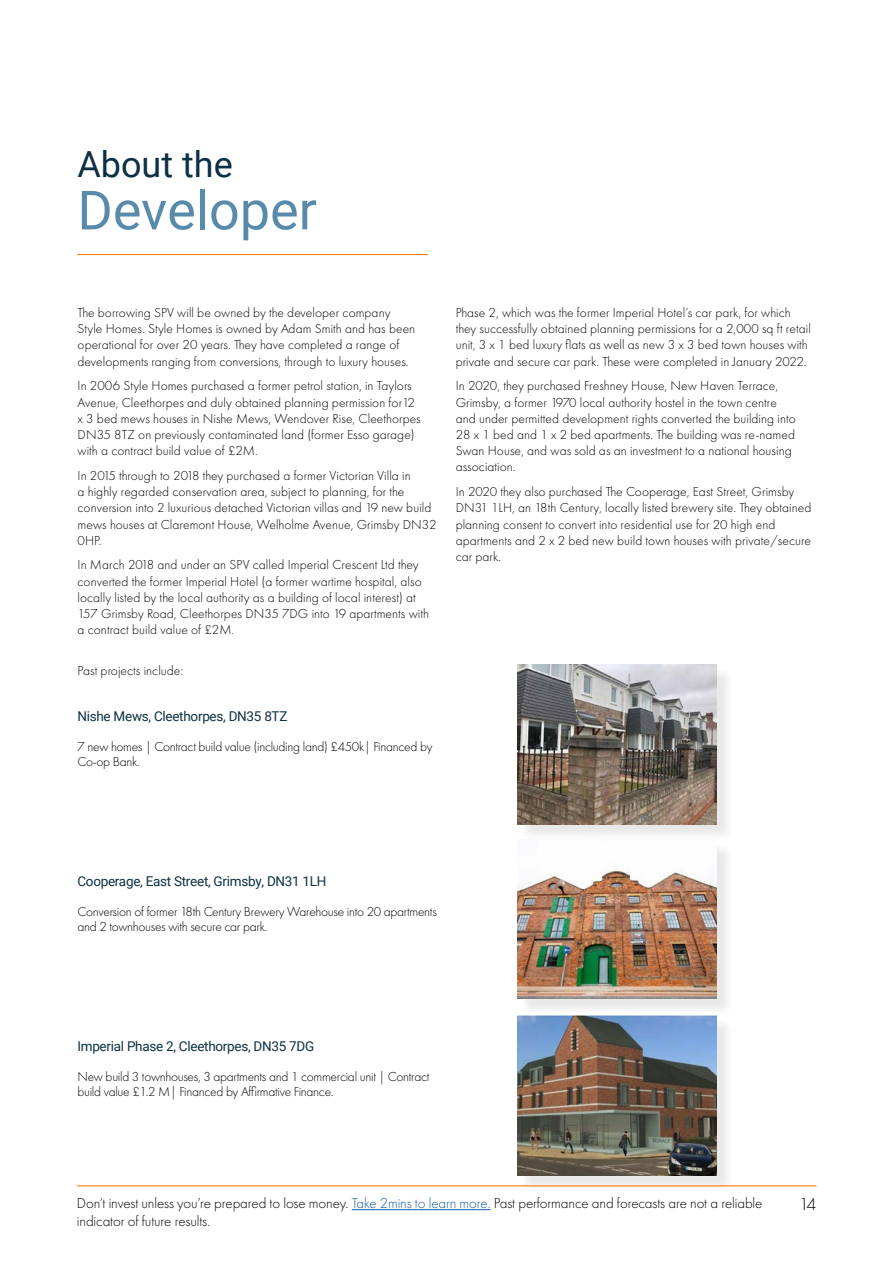
<style>
.page{position:relative;width:893px;height:1263px;background:#fff}
.page>*{position:absolute;margin:0;border:0;box-sizing:border-box;transform-origin:0 0}
.t1{font:54px "Roboto";color:#578aab}
.t2{font:36px "Roboto";color:#0d3042}
.t3{font:300 18px "Futura PT";color:#040503}
.t4{font:300 15px "Futura PT";letter-spacing:-.01em;color:#040503}
.t5{font:300 13.5px/16.2px "Futura PT";letter-spacing:.005em;color:#040503}
.t6{font:300 13.5px/15px "Futura PT";letter-spacing:-.02em;color:#040503}
.t7{font:13.5px "Roboto";letter-spacing:-.02em;color:#0d3042}
.s1{color:#175d9e}
</style>
<div class="page">
<hr style="left:77px;top:254px;width:351px;height:1px;background:#fe7c00">
<div style="left:520px;top:842px;width:214px;height:174px;background:#231f20;opacity:.1"></div>
<img style="left:517px;top:843px;width:200px;height:156px">
<div style="left:520px;top:1017px;width:214px;height:176px;background:#231f20;opacity:.1"></div>
<img style="left:517px;top:1015px;width:200px;height:160px">
<div style="left:520px;top:667px;width:214px;height:176px;background:#231f20;opacity:.1"></div>
<img style="left:517px;top:664px;width:200px;height:161px">
<hr style="left:77px;top:1185px;width:739px;height:1px;background:#fe7c00">
<hr style="left:352px;top:1209px;width:139px;height:1px;background:#175d9e">
<p class="t2" style="left:77px;top:139px;width:157px">About the</p>
<p class="t1" style="left:77px;top:172px;width:241px">Developer</p>
<p class="t5" style="left:78px;top:305px;width:339px">The borrowing SPV will be owned by the developer company Style Homes. Style Homes is owned by Adam Smith and has been operational for over 20 years. They have completed a range of developments ranging from conversions, through to luxury houses.</p>
<p class="t5" style="left:78px;top:378px;width:345px">In 2006 Style Homes purchased a former petrol station, in Taylors Avenue, Cleethorpes and duly obtained planning permission for12 x 3 bed mews houses in Nishe Mews, Wendover Rise, Cleethorpes DN35 8TZ on previously contaminated land (former Esso garage) with a contract build value of £2M.</p>
<p class="t5" style="left:78px;top:467px;width:360px">In 2015 through to 2018 they purchased a former Victorian Villa in<br>a highly regarded conservation area, subject to planning, for the conversion into 2 luxurious detached Victorian villas and 19 new build mews houses at Claremont House, Welholme Avenue, Grimsby DN32<br>0HP.</p>
<p class="t5" style="left:78px;top:557px;width:353px">In March 2018 and under an SPV called Imperial Crescent Ltd they converted the former Imperial Hotel (a former wartime hospital, also locally listed by the local authority as a building of local interest) at 157 Grimsby Road, Cleethorpes DN35 7DG into 19 apartments with a contract build value of £2M.</p>
<p class="t5" style="left:78px;top:662px;width:107px">Past projects include:</p>
<p class="t7" style="left:77px;top:706px;width:212px">Nishe Mews, Cleethorpes, DN35 8TZ</p>
<p class="t6" style="left:77px;top:739px;width:357px">7 new homes | Contract build value (including land) £450k| Financed by<br>Co-op Bank.</p>
<p class="t5" style="left:456px;top:305px;width:357px">Phase 2, which was the former Imperial Hotel’s car park, for which they successfully obtained planning permissions for a 2,000 sq ft retail unit, 3 x 1 bed luxury flats as well as new 3 x 3 bed town houses with private and secure car park. These were completed in January 2022.</p>
<p class="t5" style="left:456px;top:378px;width:342px">In 2020, they purchased Freshney House, New Haven Terrace, Grimsby, a former 1970 local authority hostel in the town centre and under permitted development rights converted the building into 28 x 1 bed and 1 x 2 bed apartments. The building was re-named Swan House, and was sold as an investment to a national housing association.</p>
<p class="t5" style="left:456px;top:484px;width:357px">In 2020 they also purchased The Cooperage, East Street, Grimsby DN31 1LH, an 18th Century, locally listed brewery site. They obtained planning consent to convert into residential use for 20 high end apartments and 2 x 2 bed new build town houses with private/secure car park.</p>
<p class="t7" style="left:77px;top:871px;width:251px">Cooperage, East Street, Grimsby, DN31 1LH</p>
<p class="t6" style="left:77px;top:904px;width:361px">Conversion of former 18th Century Brewery Warehouse into 20 apartments and 2 townhouses with secure car park.</p>
<p class="t7" style="left:77px;top:1036px;width:238px">Imperial Phase 2, Cleethorpes, DN35 7DG</p>
<p class="t6" style="left:77px;top:1069px;width:353px">New build 3 townhouses, 3 apartments and 1 commercial unit | Contract build value £1.2 M| Financed by Affirmative Finance.</p>
<p class="t4" style="left:77px;top:1195px;width:687px">Don’t invest unless you’re prepared to lose money. <span class="s1">Take 2mins to learn more.</span> Past performance and forecasts are not a reliable</p>
<p class="t3" style="left:799px;top:1194px;width:19px">14</p>
<p class="t4" style="left:77px;top:1213px;width:135px">indicator of future results.</p>
</div>
